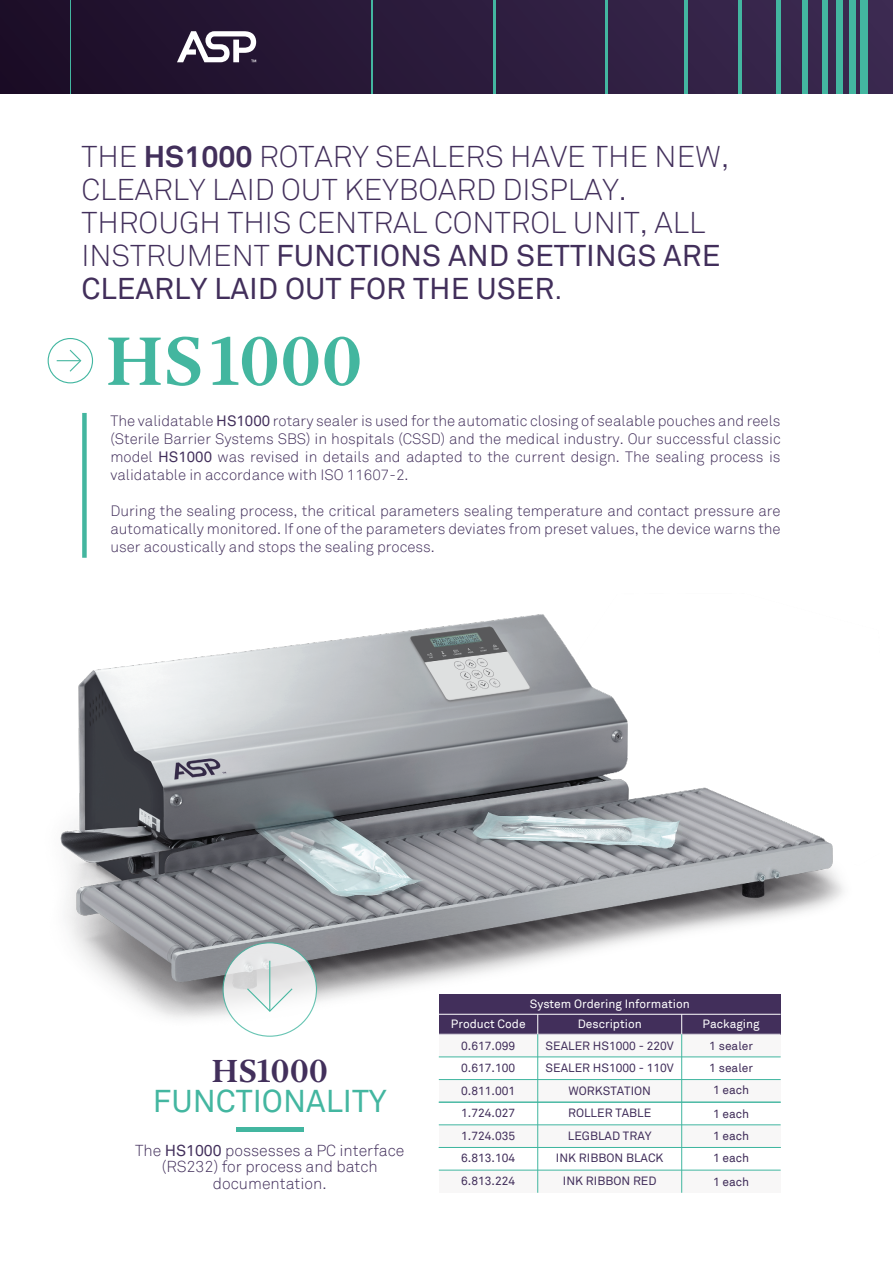
<style>
.page{position:relative;width:893px;height:1263px;background:#fff}
.page>*{position:absolute;margin:0;border:0;box-sizing:border-box;transform-origin:0 0}
.t1{font:500 67.5px "INDEPENDENT Text";color:#43b69f}
.t2{font:31.5px "Akkurat";color:#43b6a0}
.t3{font:500 31.5px "INDEPENDENT Text";color:#422f5b}
.t4{font:300 30px/33px "Akkurat";color:#422f5b}
.t5{font:300 15.9px/16.5px "Akkurat";color:#422f5b;text-align:center}
.t6{font:300 15px/18px "Akkurat";color:#422f5b;text-align:justify}
.t7{font:12px/22.5px "Akkurat";color:#422f5b;text-align:justify}
.t8{font:12px "Akkurat";color:#fff}
.s1{font-weight:700}
.s2{font-weight:400}
</style>
<div class="page">
<div style="left:0;top:0;width:893px;height:94px;background:linear-gradient(to right,#1c0c26,#3b2b51)"></div>
<div style="left:48px;top:338px;width:45px;height:45px;border:1px solid #41b6a0;border-radius:50%"></div>
<svg style="left:57px;top:349px;width:25px;height:23px"></svg>
<div style="left:82px;top:413px;width:5px;height:145px;background:#43b69f"></div>
<svg style="left:177px;top:31px;width:79px;height:31px"></svg>
<div style="left:861px;top:0;width:7px;height:93px;background:#43b6a0"></div>
<div style="left:849px;top:0;width:7px;height:93px;background:#43b6a0"></div>
<div style="left:836px;top:0;width:7px;height:93px;background:#43b6a0"></div>
<div style="left:822px;top:0;width:5px;height:93px;background:#43b6a0"></div>
<div style="left:802px;top:0;width:5px;height:93px;background:#43b6a0"></div>
<div style="left:776px;top:0;width:5px;height:93px;background:#43b6a0"></div>
<hr style="left:738px;top:0;width:4px;height:93px;background:#43b6a0">
<hr style="left:684px;top:0;width:3px;height:93px;background:#43b6a0">
<hr style="left:605px;top:0;width:3px;height:93px;background:#43b6a0">
<hr style="left:494px;top:0;width:2px;height:93px;background:#43b6a0">
<hr style="left:372px;top:0;width:1px;height:93px;background:#43b6a0">
<hr style="left:70px;top:0;width:1px;height:93px;background:#43b6a0">
<img style="left:60px;top:507px;width:783px;height:551px">
<svg style="left:223px;top:943px;width:93px;height:93px"></svg>
<svg style="left:246px;top:987px;width:48px;height:26px"></svg>
<hr style="left:269px;top:961px;width:1px;height:50px;background:#48b7a1">
<div style="left:236px;top:1127px;width:67px;height:5px;background:#43b6a0"></div>
<div style="left:439px;top:994px;width:342px;height:199px;background:#fff"></div>
<div style="left:439px;top:1034px;width:342px;height:23px;background:#f8f7f7"></div>
<div style="left:439px;top:1079px;width:342px;height:23px;background:#f8f7f7"></div>
<div style="left:439px;top:994px;width:342px;height:20px;background:#422f5b"></div>
<div style="left:439px;top:1014px;width:342px;height:20px;background:#422f5b"></div>
<hr style="left:439px;top:1056px;width:342px;height:1px;background:#41b6a0">
<hr style="left:439px;top:1034px;width:342px;height:1px;background:#fff">
<hr style="left:439px;top:1079px;width:342px;height:1px;background:#41b6a0">
<svg style="left:537px;top:1015px;width:1px;height:19px"></svg>
<svg style="left:681px;top:1015px;width:1px;height:19px"></svg>
<hr style="left:439px;top:1014px;width:342px;height:1px;background:#fff">
<div style="left:439px;top:1125px;width:342px;height:22px;background:#f8f7f7"></div>
<hr style="left:439px;top:1102px;width:342px;height:1px;background:#41b6a0">
<hr style="left:439px;top:1124px;width:342px;height:1px;background:#41b6a0">
<hr style="left:439px;top:1147px;width:342px;height:1px;background:#41b6a0">
<div style="left:439px;top:1170px;width:342px;height:23px;background:#f8f7f7"></div>
<hr style="left:439px;top:1170px;width:342px;height:1px;background:#41b6a0">
<hr style="left:537px;top:1034px;width:1px;height:159px;background:#41b6a0">
<hr style="left:681px;top:1034px;width:1px;height:159px;background:#41b6a0">
<h3 class="t4" style="left:81px;top:141px;width:649px">THE <span class="s1">HS1000</span> ROTARY SEALERS HAVE THE NEW, CLEARLY LAID OUT KEYBOARD DISPLAY.<br>THROUGH THIS CENTRAL CONTROL UNIT, ALL INSTRUMENT <span class="s2">FUNCTIONS AND SETTINGS ARE CLEARLY LAID OUT FOR THE USER</span>.</h3>
<h1 class="t1" style="left:106px;top:319px;width:259px">HS1000</h1>
<p class="t6" style="left:110px;top:412px;width:672px">The validatable <span class="s2">HS1000</span> rotary sealer is used for the automatic closing of sealable pouches and reels (Sterile Barrier Systems SBS) in hospitals (CSSD) and the medical industry. Our successful classic model <span class="s2">HS1000</span> was revised in details and adapted to the current design. The sealing process is validatable in accordance with ISO 11607-2.</p>
<p class="t6" style="left:110px;top:502px;width:672px">During the sealing process, the critical parameters sealing temperature and contact pressure are automatically monitored. If one of the parameters deviates from preset values, the device warns the user acoustically and stops the sealing process.</p>
<p class="t8" style="left:530px;top:996px;width:161px">System Ordering Information</p>
<h2 class="t3" style="left:211px;top:1051px;width:118px">HS1000</h2>
<h2 class="t2" style="left:153px;top:1083px;width:235px">FUNCTIONALITY</h2>
<p class="t5" style="left:135px;top:1142px;width:271px">The <span class="s2">HS1000</span> possesses a PC interface (RS232) for process and batch documentation.</p>
<p class="t8" style="left:451px;top:1017px;width:76px">Product Code</p>
<p class="t7" style="left:461px;top:1035px;width:56px">0.617.099<br>0.617.100<br>0.811.001<br>1.724.027<br>1.724.035<br>6.813.104<br>6.813.224</p>
<p class="t8" style="left:578px;top:1017px;width:66px">Description</p>
<p class="t8" style="left:703px;top:1017px;width:59px">Packaging</p>
<p class="t7" style="left:546px;top:1035px;width:130px;text-align:center">SEALER HS1000 - 220V<br>SEALER HS1000 - 110V<br>WORKSTATION<br>ROLLER TABLE<br>LEGBLAD TRAY<br>INK RIBBON BLACK<br>INK RIBBON RED</p>
<p class="t7" style="left:709px;top:1035px;width:45px">1 sealer<br>1 sealer</p>
<p class="t7" style="left:713px;top:1079px;width:38px">1 each 1 each 1 each 1 each 1 each</p>
</div>
